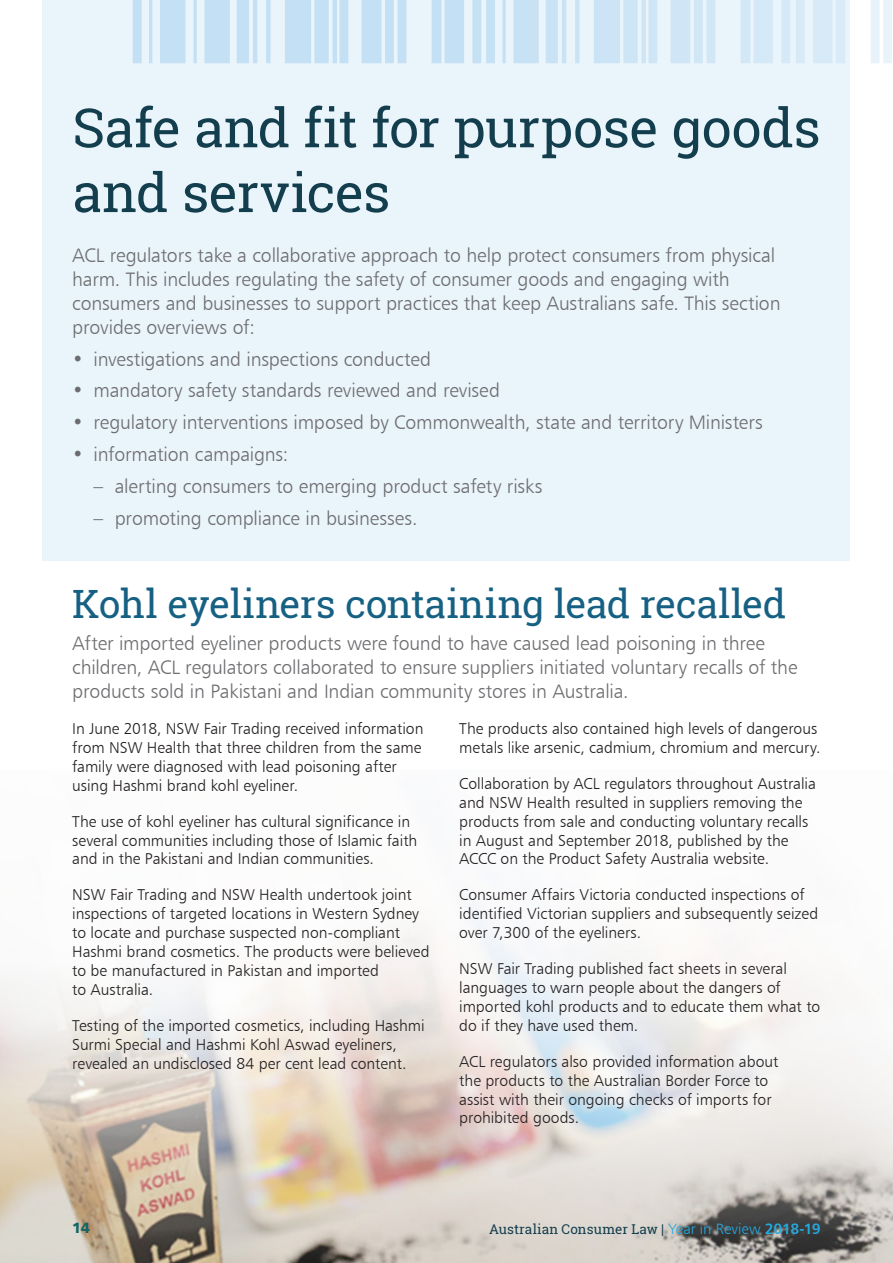
<style>
.page{position:relative;width:893px;height:1263px;background:#fff}
.page>*{position:absolute;margin:0;border:0;box-sizing:border-box;transform-origin:0 0}
.Heading_1{font:54px/64.8px "Roboto Slab";letter-spacing:-.015em;color:#133e4d}
.Heading_2{font:39px "Roboto Slab";letter-spacing:-.01em;color:#166183}
.Summary_text{font:19.5px/24px "Humanist 777 BT Light B";letter-spacing:-.01em;color:#6c6d70}
.t1{font:15.75px/18.9px "Humanist 777 BT Light B";color:#231f20}
.t2{font:15px "Humanist 777 BT Black B";color:#126565}
.t3{font:13.5px "Roboto Slab";letter-spacing:.01em;color:#133e4d}
.s1{font-family:"Humanist 777 BT Light B";font-size:15px;color:#24aae1}
.s2{font-family:"Humanist 777 BT Bold B";font-size:15px;color:#24aae1}
</style>
<div class="page">
<img style="left:0;top:893px;width:892px;height:370px">
<img style="left:892px;top:1067px;width:1px;height:196px">
<div style="left:43px;top:0;width:807px;height:560px;background:#eaf4fb"></div>
<svg style="left:133px;top:0;width:759px;height:63px"></svg>
<p class="Heading_1" style="left:72px;top:95px;width:750px">Safe and fit for purpose goods and services</p>
<p class="Summary_text" style="left:72px;top:242px;width:710px">ACL regulators take a collaborative approach to help protect consumers from physical harm. This includes regulating the safety of consumer goods and engaging with consumers and businesses to support practices that keep Australians safe. This section provides overviews of:</p>
<p class="Summary_text" style="left:72px;top:346px;width:360px">• investigations and inspections conducted</p>
<p class="Summary_text" style="left:72px;top:378px;width:429px">• mandatory safety standards reviewed and revised</p>
<p class="Summary_text" style="left:72px;top:410px;width:692px">• regulatory interventions imposed by Commonwealth, state and territory Ministers</p>
<p class="Summary_text" style="left:72px;top:442px;width:217px">• information campaigns:</p>
<p class="Summary_text" style="left:94px;top:474px;width:450px">– alerting consumers to emerging product safety risks</p>
<p class="Summary_text" style="left:94px;top:506px;width:325px">– promoting compliance in businesses.</p>
<p class="Heading_2" style="left:72px;top:577px;width:716px">Kohl eyeliners containing lead recalled</p>
<p class="Summary_text" style="left:72px;top:631px;width:727px">After imported eyeliner products were found to have caused lead poisoning in three children, ACL regulators collaborated to ensure suppliers initiated voluntary recalls of the products sold in Pakistani and Indian community stores in Australia.</p>
<p class="t1" style="left:72px;top:719px;width:353px">In June 2018, NSW Fair Trading received information from NSW Health that three children from the same family were diagnosed with lead poisoning after using Hashmi brand kohl eyeliner.</p>
<p class="t1" style="left:72px;top:811px;width:347px">The use of kohl eyeliner has cultural significance in several communities including those of Islamic faith and in the Pakistani and Indian communities.</p>
<p class="t1" style="left:72px;top:885px;width:359px">NSW Fair Trading and NSW Health undertook joint inspections of targeted locations in Western Sydney to locate and purchase suspected non-compliant Hashmi brand cosmetics. The products were believed to be manufactured in Pakistan and imported<br>to Australia.</p>
<p class="t1" style="left:72px;top:1016px;width:354px">Testing of the imported cosmetics, including Hashmi<br>Surmi Special and Hashmi Kohl Aswad eyeliners, revealed an undisclosed 84 per cent lead content.</p>
<p class="t1" style="left:459px;top:719px;width:363px">The products also contained high levels of dangerous metals like arsenic, cadmium, chromium and mercury.</p>
<p class="t1" style="left:459px;top:774px;width:358px">Collaboration by ACL regulators throughout Australia and NSW Health resulted in suppliers removing the products from sale and conducting voluntary recalls in August and September 2018, published by the ACCC on the Product Safety Australia website.</p>
<p class="t1" style="left:459px;top:885px;width:361px">Consumer Affairs Victoria conducted inspections of identified Victorian suppliers and subsequently seized over 7,300 of the eyeliners.</p>
<p class="t1" style="left:459px;top:959px;width:363px">NSW Fair Trading published fact sheets in several languages to warn people about the dangers of imported kohl products and to educate them what to do if they have used them.</p>
<p class="t1" style="left:459px;top:1051px;width:321px">ACL regulators also provided information about the products to the Australian Border Force to assist with their ongoing checks of imports for prohibited goods.</p>
<p class="t2" style="left:72px;top:1218px;width:19px">14</p>
<p class="t3" style="left:489px;top:1220px;width:333px">Australian Consumer Law | <span class="s1">Year in Review</span> <span class="s2">2018-19</span></p>
</div>
